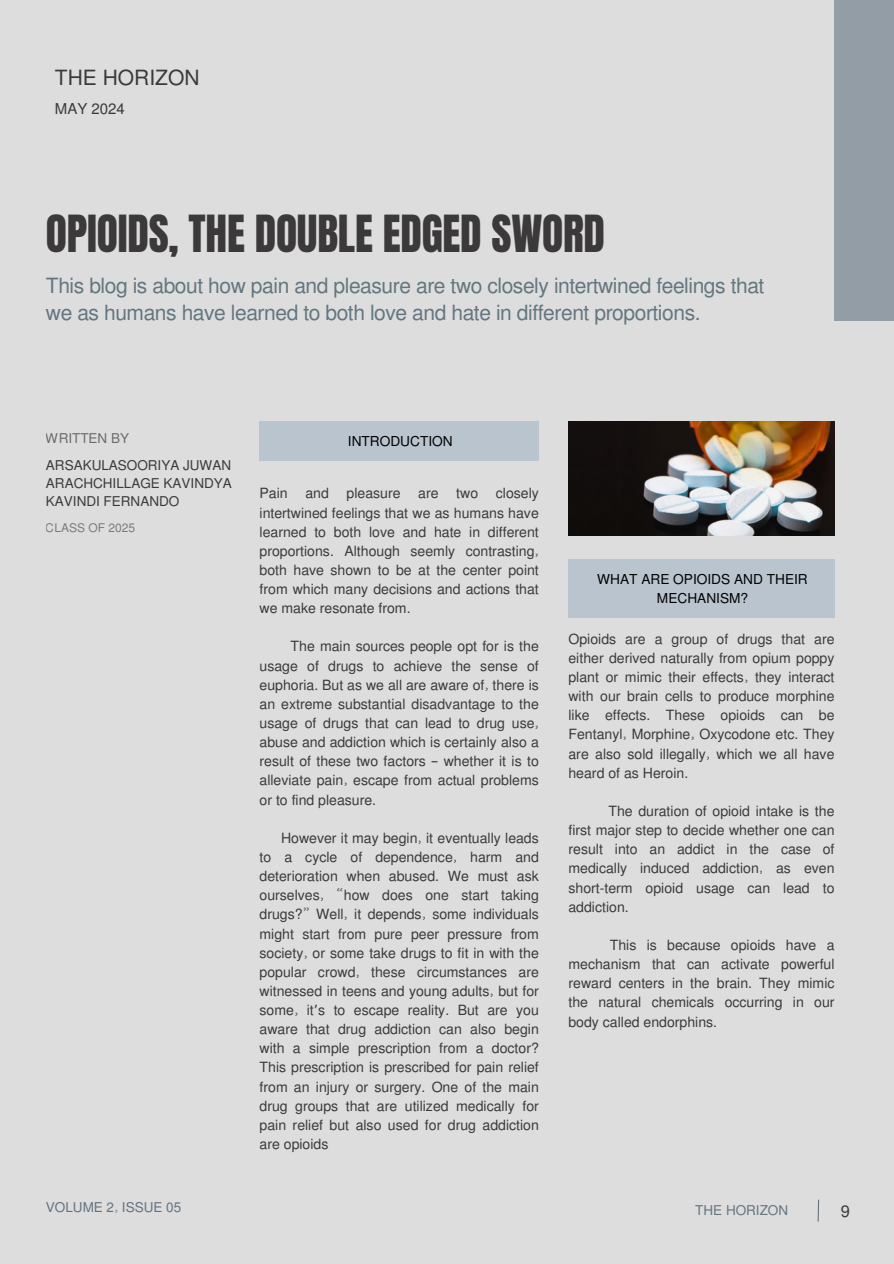
<style>
.page{position:relative;width:894px;height:1264px;background:#fff}
.page>*{position:absolute;margin:0;border:0;box-sizing:border-box;transform-origin:0 0}
.t1{font:43.5px "Anton";letter-spacing:-.005em;color:#3b3939}
.t2{font:21px/27px "Mukti";letter-spacing:-.02em;color:#637680}
.t3{font:21px "Mukti";color:#3b3939}
.t4{font:16.5px "Mukti";color:#3b3939}
.t5{font:15px "Mukti";color:#3b3939}
.t6{font:14.1px/19.2px "Mukti";color:#3b3939;text-align:justify}
.t7{font:13.65px/19px "Mukti";color:#000;text-align:center}
.t8{font:13.5px/18px "Mukti";color:#3b3939;text-align:justify}
.t9{font:13.5px "Mukti";color:#637380}
.t10{font:13.5px "Mukti";color:#637680}
.t11{font:12px "Mukti";color:#3b3939}
.s1{font-family:"Noto Sans Gurmukhi"}
</style>
<div class="page">
<div style="left:0;top:0;width:893px;height:1263px;background:#ddd"></div>
<div style="left:834px;top:0;width:59px;height:320px;background:#939da5"></div>
<svg style="left:817px;top:1199px;width:2px;height:23px"></svg>
<img style="left:568px;top:421px;width:266px;height:114px">
<div style="left:259px;top:421px;width:279px;height:39px;background:#b9c4cf"></div>
<div style="left:568px;top:559px;width:266px;height:59px;background:#b9c4cf"></div>
<h4 class="t3" style="left:55px;top:62px;width:146px">THE HORIZON</h4>
<h5 class="t5" style="left:55px;top:98px;width:71px">MAY 2024</h5>
<p class="t1" style="left:46px;top:202px;width:560px">OPIOIDS, THE DOUBLE EDGED SWORD</p>
<p class="t2" style="left:46px;top:271px;width:719px">This blog is about how pain and pleasure are two closely intertwined feelings that we as humans have learned to both love and hate in different proportions.</p>
<p class="t8" style="left:46px;top:428px;width:85px">WRITTEN BY</p>
<h4 class="t8" style="left:46px;top:455px;width:187px">ARSAKULASOORIYA JUWAN ARACHCHILLAGE KAVINDYA KAVINDI FERNANDO</h4>
<p class="t11" style="left:46px;top:519px;width:91px">CLASS OF 2025</p>
<h5 class="t9" style="left:46px;top:1197px;width:137px">VOLUME 2, ISSUE 05</h5>
<h5 class="t7" style="left:348px;top:431px;width:106px">INTRODUCTION</h5>
<h1 class="t6" style="left:259px;top:483px;width:281px;text-indent:236px">closely intertwined feelings that we as humans have learned to both love and hate in different proportions. Although seemly contrasting, both have shown to be at the center point from which many decisions and actions that we make resonate from.</h1>
<h3 class="t6" style="left:259px;top:636px;width:281px;text-indent:31px">The main sources people opt for is the usage of drugs to achieve the sense of euphoria. But as we all are aware of, there is an extreme substantial disadvantage to the usage of drugs that can lead to drug use, abuse and addiction which is certainly also a result of these two factors <span class="s1">–</span> whether it is to alleviate pain, escape from actual problems or to find pleasure.</h3>
<h4 class="t6" style="left:259px;top:827px;width:281px;text-indent:21px">However it may begin, it eventually leads to a cycle of dependence, harm and deterioration when abused. We must ask ourselves, “how does one start taking drugs?” Well, it depends, some individuals might start from pure peer pressure from society, or some take drugs to fit in with the popular crowd, these circumstances are witnessed in teens and young adults, but for some, it<span class="s1">’</span>s to escape reality. But are you aware that drug addiction can also begin with a simple prescription from a doctor?<br>This prescription is prescribed for pain relief from an injury or surgery. One of the main drug groups that are utilized medically for pain relief but also used for drug addiction are opioids</h4>
<h1 class="t6" style="left:259px;top:483px;width:30px">Pain</h1>
<h1 class="t6" style="left:305px;top:483px;width:25px">and</h1>
<h1 class="t6" style="left:346px;top:483px;width:55px">pleasure</h1>
<h1 class="t6" style="left:418px;top:483px;width:22px">are</h1>
<h1 class="t6" style="left:456px;top:483px;width:23px">two</h1>
<h4 class="t7" style="left:597px;top:569px;width:212px">WHAT ARE OPIOIDS AND THEIR<br>MECHANISM?</h4>
<h4 class="t6" style="left:568px;top:628px;width:267px">Opioids are a group of drugs that are either derived naturally from opium poppy plant or mimic their effects, they interact with our brain cells to produce morphine like effects. These opioids can be Fentanyl, Morphine, Oxycodone etc. They are also sold illegally, which we all have heard of as Heroin.</h4>
<h5 class="t6" style="left:568px;top:800px;width:267px;text-indent:40px">The duration of opioid intake is the first major step to decide whether one can result into an addict in the case of medically induced addiction, as even short-term opioid usage can lead to addiction.</h5>
<h5 class="t6" style="left:568px;top:934px;width:267px;text-indent:41px">This is because opioids have a mechanism that can activate powerful reward centers in the brain. They mimic the natural chemicals occurring in our body called endorphins.</h5>
<h4 class="t10" style="left:695px;top:1200px;width:94px">THE HORIZON</h4>
<h5 class="t4" style="left:840px;top:1199px;width:11px">9</h5>
</div>
